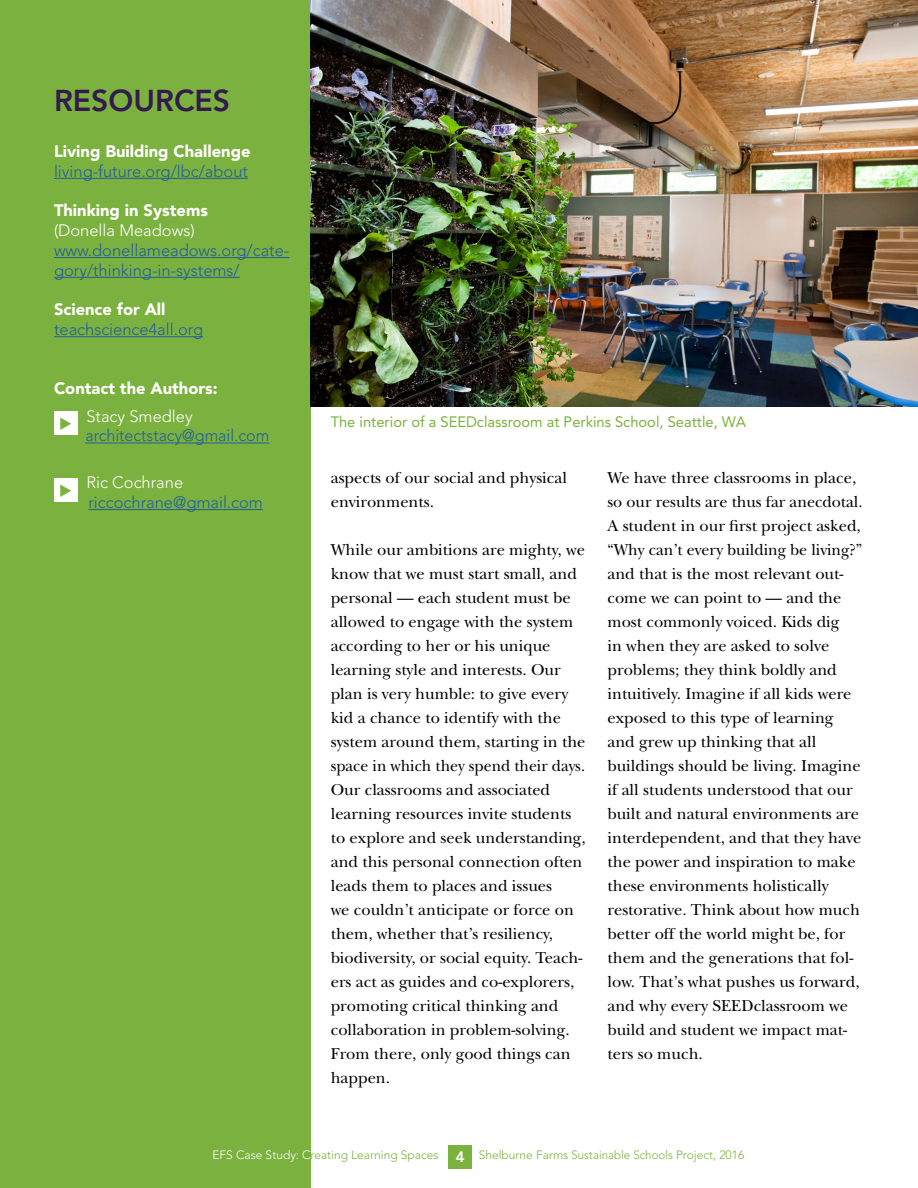
<style>
.page{position:relative;width:918px;height:1188px;background:#fff}
.page>*{position:absolute;margin:0;border:0;box-sizing:border-box;transform-origin:0 0}
.t1{font:800 30px "Avenir";color:#331b4e}
.t2{font:16.5px/24px "New Baskerville";color:#000}
.t3{font:300 16.5px/19.8px "Avenir";color:#215e9e}
.t4{font:900 16.5px "Avenir";color:#fff}
.t5{font:300 16.5px "Avenir";color:#fff}
.t6{font:15px "Avenir";color:#7bb13e}
.t7{font:300 12px "Avenir";color:#7bb13e}
.s1{color:#fff}
.s2{font-weight:800;font-size:15px;color:#fff}
</style>
<div class="page">
<div style="left:0;top:0;width:310px;height:1188px;background:#7bb13e"></div>
<hr style="left:54px;top:178px;width:194px;height:1px;background:#215e9e">
<hr style="left:54px;top:257px;width:235px;height:1px;background:#215e9e">
<hr style="left:54px;top:277px;width:186px;height:1px;background:#215e9e">
<hr style="left:54px;top:336px;width:149px;height:1px;background:#215e9e">
<hr style="left:86px;top:443px;width:183px;height:1px;background:#215e9e">
<hr style="left:88px;top:509px;width:175px;height:1px;background:#215e9e">
<div style="left:54px;top:412px;width:24px;height:23px;background:#fff"></div>
<div style="left:54px;top:478px;width:24px;height:24px;background:#fff"></div>
<img style="left:310px;top:0;width:608px;height:406px">
<div style="left:448px;top:1145px;width:24px;height:23px;background:#7bb13e"></div>
<h1 class="t1" style="left:54px;top:82px;width:178px">RESOURCES</h1>
<p class="t4" style="left:54px;top:141px;width:198px">Living Building Challenge</p>
<p class="t3" style="left:54px;top:161px;width:196px">living-future.org/lbc/about</p>
<p class="t4" style="left:54px;top:201px;width:156px">Thinking in Systems</p>
<p class="t5" style="left:54px;top:221px;width:142px">(Donella Meadows)</p>
<p class="t3" style="left:54px;top:240px;width:237px">www.donellameadows.org/cate&shy;gory/thinking-in-systems/</p>
<p class="t4" style="left:54px;top:300px;width:113px">Science for All</p>
<p class="t3" style="left:54px;top:319px;width:151px">teachscience4all.org</p>
<p class="t4" style="left:54px;top:379px;width:165px">Contact the Authors:</p>
<p class="t5" style="left:86px;top:406px;width:108px">Stacy Smedley</p>
<p class="t3" style="left:86px;top:426px;width:185px">architectstacy@gmail.com</p>
<p class="t5" style="left:86px;top:473px;width:98px">Ric Cochrane</p>
<p class="t3" style="left:89px;top:492px;width:176px">riccochrane@gmail.com</p>
<p class="t6" style="left:331px;top:413px;width:417px">The interior of a SEEDclassroom at Perkins School, Seattle, WA</p>
<p class="t2" style="left:331px;top:465px;width:238px">aspects of our social and physical environments.</p>
<p class="t2" style="left:331px;top:537px;width:257px">While our ambitions are mighty, we know that we must start small, and personal — each student must be allowed to engage with the system according to her or his unique learning style and interests. Our plan is very humble: to give every kid a chance to identify with the system around them, starting in the space in which they spend their days.<br>Our classrooms and associated learning resources invite students to explore and seek understanding, and this personal connection often leads them to places and issues<br>we couldn’t anticipate or force on them, whether that’s resiliency, biodiversity, or social equity. Teach&shy;ers act as guides and co-explorers, promoting critical thinking and collaboration in problem-solving.<br>From there, only good things can happen.</p>
<p class="t2" style="left:607px;top:465px;width:257px">We have three classrooms in place, so our results are thus far anecdotal.<br>A student in our first project asked, “Why can’t every building be living?” and that is the most relevant out&shy;come we can point to — and the most commonly voiced. Kids dig<br>in when they are asked to solve problems; they think boldly and intuitively. Imagine if all kids were exposed to this type of learning and grew up thinking that all buildings should be living. Imagine if all students understood that our built and natural environments are interdependent, and that they have the power and inspiration to make these environments holistically restorative. Think about how much better off the world might be, for them and the generations that fol&shy;low. That’s what pushes us forward, and why every SEEDclassroom we build and student we impact mat&shy;ters so much.</p>
<p class="t7" style="left:213px;top:1148px;width:228px"><span class="s1">EFS Case Study: C</span>reating Learning Spaces</p>
<p class="t7" style="left:456px;top:1148px;width:290px"><span class="s2">4</span> Shelburne Farms Sustainable Schools Project, 2016</p>
</div>
